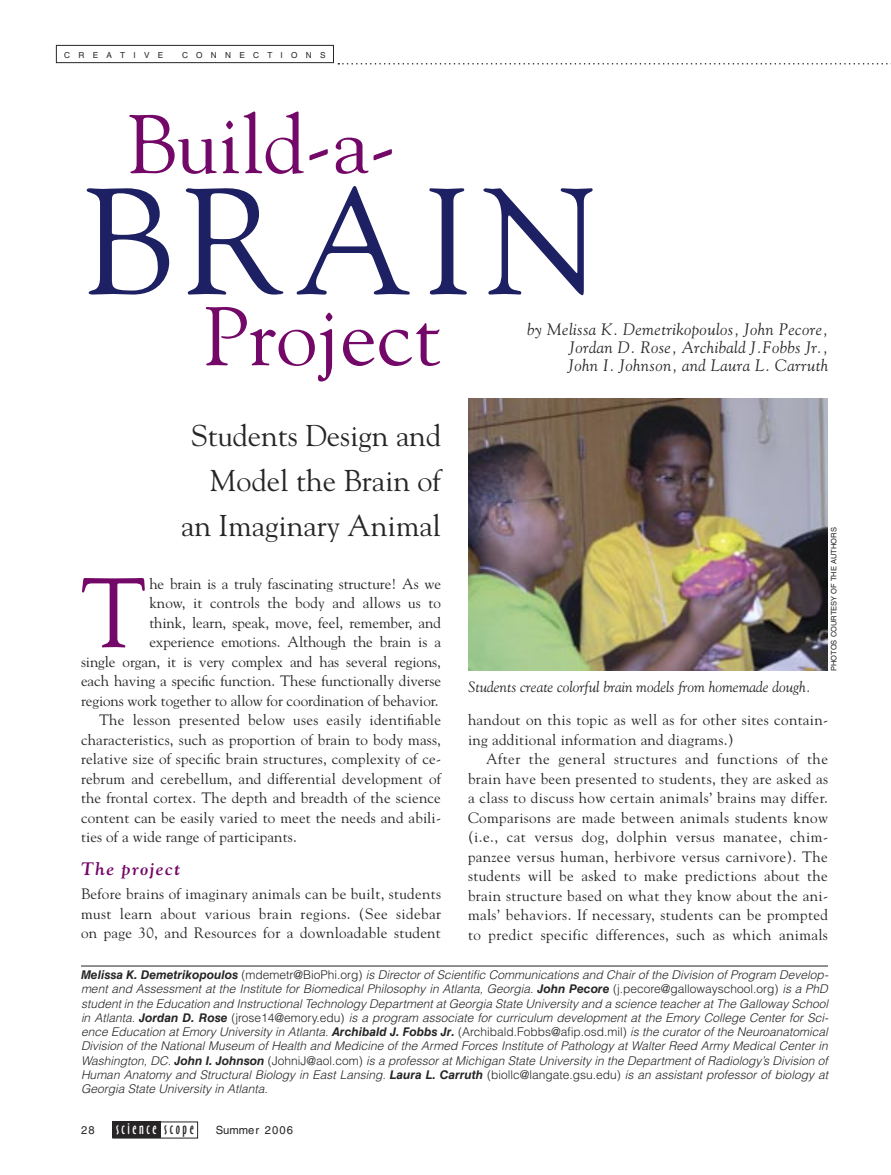
<style>
.page{position:relative;width:891px;height:1175px;background:#fff}
.page>*{position:absolute;margin:0;border:0;box-sizing:border-box;transform-origin:0 0}
.headg{font:150px "Goudy";letter-spacing:.075em;color:#1d2062}
.body{font:98.1px "Goudy";color:#740868}
.headg-2{font:82.5px "Goudy";color:#740868}
.headg-3{font:30px/45px "Goudy";color:#272525;text-align:right}
.subhead{font:italic 700 18px "Goudy";letter-spacing:.07em;color:#740868}
.author{font:italic 16.5px/18px "Goudy";letter-spacing:.025em;color:#272525;text-align:justify}
.body-2{font:15px/19.5px "Goudy";letter-spacing:.005em;color:#272525;text-align:justify}
.photocap{font:italic 15px "Goudy";color:#272525}
.t1{font:15px "Oz Handicraft BT";letter-spacing:.17em;color:#fff}
.bio{font:italic 300 12px/14.2px "Helvetica LT Std";color:#272525;text-align:justify}
.t2{font:11.25px "Helvetica LT Std";letter-spacing:.05em;color:#272525}
.t3{font:11.25px "Helvetica LT Std";letter-spacing:.1em;color:#272525}
.t4{font:8.25px "Helvetica LT Std";letter-spacing:1em;color:#272525}
.credit{font:7.5px "Helvetica LT Std";color:#272525}
.s1{font-weight:700}
.s2{font-style:normal}
.s3{color:#272525}
</style>
<div class="page">
<div style="left:112px;top:1121px;width:49px;height:17px;background:#272525"></div>
<div style="left:56px;top:45px;width:278px;height:18px;border:1px solid #272525"></div>
<svg style="left:338px;top:63px;width:553px;height:1px"></svg>
<hr style="left:81px;top:965px;width:747px;height:1px;background:#272525">
<img style="left:468px;top:398px;width:360px;height:273px">
<p class="t4" style="left:64px;top:50px;width:101px">CREATIVE</p>
<p class="t4" style="left:182px;top:50px;width:145px">CONNECTIONS</p>
<p class="headg-2" style="left:126px;top:93px;width:272px">Build-a-</p>
<p class="headg" style="left:81px;top:149px;width:522px">BRAIN</p>
<p class="headg-2" style="left:203px;top:285px;width:240px">Project</p>
<p class="headg-3" style="left:181px;top:412px;width:261px">Students Design and<br>Model the Brain of an Imaginary Animal</p>
<p class="body" style="left:81px;top:552px;width:67px">T</p>
<p class="body-2" style="left:81px;top:573px;width:362px;text-align:right">he brain is a truly fascinating structure! As we<br>know, it controls the body and allows us to<br>think, learn, speak, move, feel, remember, and experience emotions. Although the brain is a<br>single organ, it is very complex and has several regions, each having a specific function. These functionally diverse regions work together to allow for coordination of behavior.</p>
<p class="body-2" style="left:81px;top:709px;width:362px;text-indent:18px">The lesson presented below uses easily identifiable characteristics, such as proportion of brain to body mass, relative size of specific brain structures, complexity of ce&shy;rebrum and cerebellum, and differential development of the frontal cortex. The depth and breadth of the science content can be easily varied to meet the needs and abili&shy;ties of a wide range of participants.</p>
<p class="subhead" style="left:81px;top:858px;width:101px">The project</p>
<p class="body-2" style="left:81px;top:883px;width:362px">Before brains of imaginary animals can be built, students must learn about various brain regions. (See sidebar on page 30, and Resources for a downloadable student</p>
<p class="author" style="left:569px;top:320px;width:261px;text-indent:-41px">by Melissa K. Demetrikopoulos, John Pecore, Jordan D. Rose, Archibald J.Fobbs Jr., John I. Johnson, and Laura L. Carruth</p>
<p class="photocap" style="left:468px;top:677px;width:344px">Students create colorful brain models from homemade dough.</p>
<p class="credit" style="left:829px;top:671px;width:145px;rotate:-90deg">PHOTOS COURTESY OF THE AUTHORS</p>
<p class="body-2" style="left:468px;top:709px;width:361px">handout on this topic as well as for other sites contain&shy;ing additional information and diagrams.)</p>
<p class="body-2" style="left:468px;top:748px;width:362px;text-indent:18px">After the general structures and functions of the brain have been presented to students, they are asked as a class to discuss how certain animals’ brains may differ.<br>Comparisons are made between animals students know (i.e., cat versus dog, dolphin versus manatee, chim&shy;panzee versus human, herbivore versus carnivore). The students will be asked to make predictions about the brain structure based on what they know about the ani&shy;mals’ behaviors. If necessary, students can be prompted to predict specific differences, such as which animals</p>
<p class="bio" style="left:81px;top:967px;width:749px"><span class="s1">Melissa K. Demetrikopoulos</span> <span class="s2">(mdemetr@BioPhi.org)</span> is Director of Scientific Communications and Chair of the Division of Program Develop&shy;ment and Assessment at the Institute for Biomedical Philosophy in Atlanta, Georgia. <span class="s1">John Pecore</span> <span class="s2">(j.pecore@gallowayschool.org)</span> is a PhD student in the Education and Instructional Technology Department at Georgia State University and a science teacher at The Galloway School in Atlanta. <span class="s1">Jordan D. Rose</span> <span class="s2">(jrose14@emory.edu)</span> is a program associate for curriculum development at the Emory College Center for Sci&shy;ence Education at Emory University in Atlanta. <span class="s1">Archibald J. Fobbs Jr.</span> <span class="s2">(Archibald.Fobbs@afip.osd.mil)</span> is the curator of the Neuroanatomical Division of the National Museum of Health and Medicine of the Armed Forces Institute of Pathology at Walter Reed Army Medical Center in Washington, DC. <span class="s1">John I. Johnson</span> <span class="s2">(JohniJ@aol.com)</span> is a professor at Michigan State University in the Department of Radiology’s Division of Human Anatomy and Structural Biology in East Lansing. <span class="s1">Laura L. Carruth</span> <span class="s2">(biollc@langate.gsu.edu)</span> is an assistant professor of biology at Georgia State University in Atlanta.</p>
<p class="t3" style="left:81px;top:1123px;width:15px">28</p>
<p class="t1" style="left:116px;top:1119px;width:79px">science <span class="s3">scope</span></p>
<p class="t2" style="left:216px;top:1123px;width:79px">Summer 2006</p>
</div>
